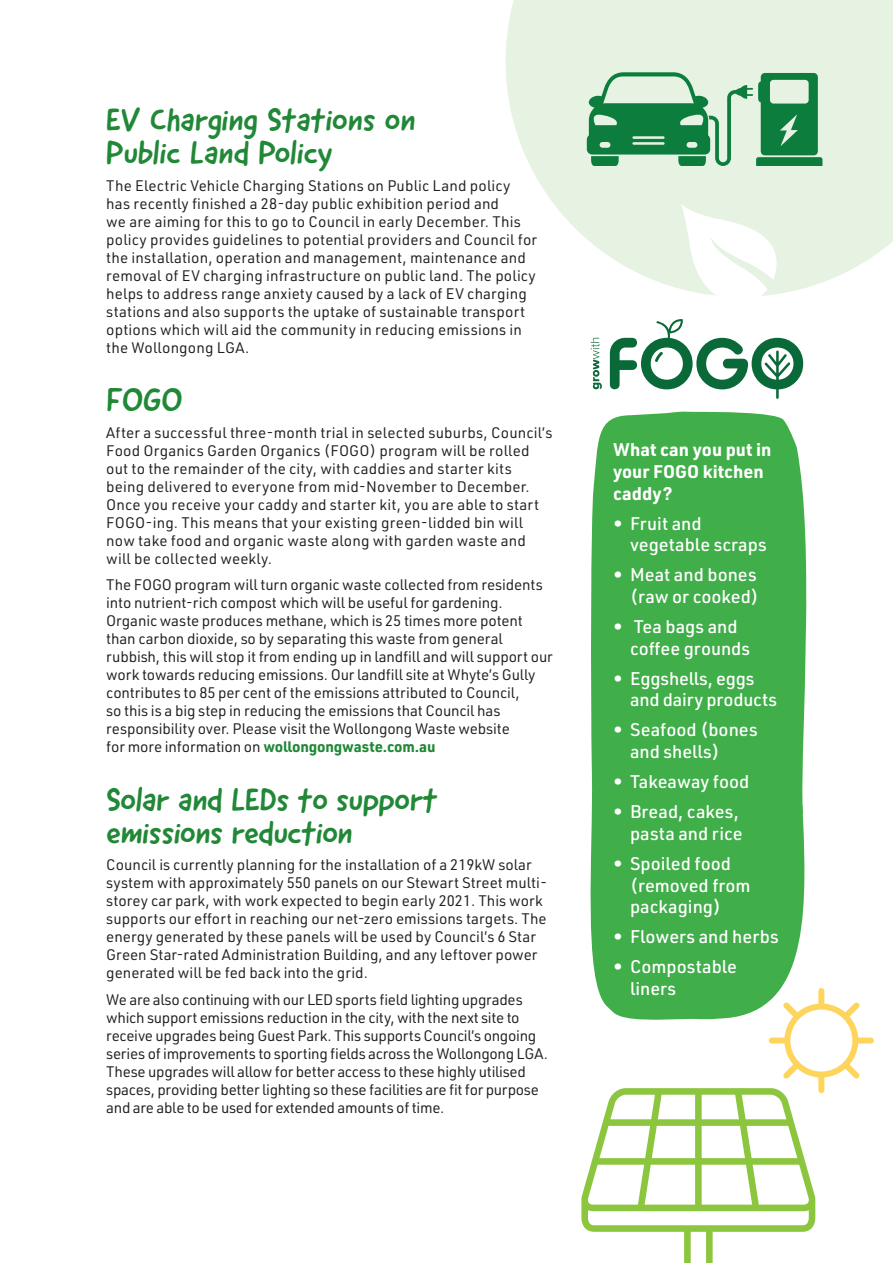
<style>
.page{position:relative;width:893px;height:1263px;background:#fff}
.page>*{position:absolute;margin:0;border:0;box-sizing:border-box;transform-origin:0 0}
.t1{font:33px/33px "Good Dog New";letter-spacing:-.01em;color:#208836}
.t2{font:500 18px/21.6px "URWDIN";color:#fff}
.t3{font:700 18px/21.6px "URWDIN";color:#fff}
.t4{font:15px/18px "URWDIN";color:#231f20}
.t5{font:15px/18px "URWDIN";letter-spacing:-.02em;color:#231f20}
.s1{font-weight:700;color:#208836}
</style>
<div class="page">
<svg style="left:506px;top:0;width:387px;height:294px;fill:#e6f2e2"></svg>
<svg style="left:587px;top:72px;width:235px;height:94px"></svg>
<svg style="left:590px;top:411px;width:217px;height:577px;fill:#40ae49"></svg>
<svg style="left:681px;top:203px;width:98px;height:93px"></svg>
<svg style="left:591px;top:319px;width:212px;height:80px"></svg>
<svg style="left:581px;top:988px;width:293px;height:275px"></svg>
<h1 class="t1" style="left:106px;top:103px;width:311px">EV Charging Stations on<br>Public Land Policy</h1>
<p class="t4" style="left:106px;top:176px;width:432px">The Electric Vehicle Charging Stations on Public Land policy has recently finished a 28-day public exhibition period and<br>we are aiming for this to go to Council in early December. This policy provides guidelines to potential providers and Council for the installation, operation and management, maintenance and removal of EV charging infrastructure on public land. The policy helps to address range anxiety caused by a lack of EV charging stations and also supports the uptake of sustainable transport options which will aid the community in reducing emissions in the Wollongong LGA.</p>
<h1 class="t1" style="left:106px;top:383px;width:78px">FOGO</h1>
<p class="t4" style="left:106px;top:423px;width:448px">After a successful three-month trial in selected suburbs, Council’s Food Organics Garden Organics (FOGO) program will be rolled out to the remainder of the city, with caddies and starter kits being delivered to everyone from mid-November to December.<br>Once you receive your caddy and starter kit, you are able to start FOGO-ing. This means that your existing green-lidded bin will now take food and organic waste along with garden waste and will be collected weekly.</p>
<p class="t4" style="left:106px;top:575px;width:448px">The FOGO program will turn organic waste collected from residents into nutrient-rich compost which will be useful for gardening.<br>Organic waste produces methane, which is 25 times more potent than carbon dioxide, so by separating this waste from general rubbish, this will stop it from ending up in landfill and will support our work towards reducing emissions. Our landfill site at Whyte’s Gully contributes to 85 per cent of the emissions attributed to Council,<br>so this is a big step in reducing the emissions that Council has responsibility over. Please visit the Wollongong Waste website<br>for more information on <span class="s1">wollongongwaste.com.au</span></p>
<h1 class="t1" style="left:106px;top:783px;width:333px">Solar and LEDs to support emissions reduction</h1>
<p class="t4" style="left:106px;top:855px;width:442px">Council is currently planning for the installation of a 219kW solar system with approximately 550 panels on our Stewart Street multi&shy;storey car park, with work expected to begin early 2021. This work supports our effort in reaching our net-zero emissions targets. The energy generated by these panels will be used by Council’s 6 Star Green Star-rated Administration Building, and any leftover power generated will be fed back into the grid.</p>
<p class="t5" style="left:106px;top:990px;width:443px">We are also continuing with our LED sports field lighting upgrades which support emissions reduction in the city, with the next site to receive upgrades being Guest Park. This supports Council’s ongoing series of improvements to sporting fields across the Wollongong LGA.<br>These upgrades will allow for better access to these highly utilised spaces, providing better lighting so these facilities are fit for purpose and are able to be used for extended amounts of time.</p>
<p class="t3" style="left:613px;top:438px;width:160px">What can you put in your FOGO kitchen caddy?</p>
<p class="t2" style="left:630px;top:512px;width:138px;text-indent:-17px">• Fruit and vegetable scraps</p>
<p class="t2" style="left:613px;top:563px;width:147px;text-align:right">• Meat and bones (raw or cooked)</p>
<p class="t2" style="left:630px;top:615px;width:122px;text-indent:-17px">• Tea bags and coffee grounds</p>
<p class="t2" style="left:630px;top:667px;width:149px;text-indent:-17px">• Eggshells, eggs and dairy products</p>
<p class="t2" style="left:630px;top:718px;width:129px;text-indent:-17px">• Seafood (bones and shells)</p>
<p class="t2" style="left:613px;top:770px;width:138px">• Takeaway food</p>
<p class="t2" style="left:613px;top:800px;width:131px;text-align:right">• Bread, cakes, pasta and rice</p>
<p class="t2" style="left:630px;top:852px;width:122px;text-indent:-17px">• Spoiled food (removed from packaging)</p>
<p class="t2" style="left:613px;top:925px;width:167px">• Flowers and herbs</p>
<p class="t2" style="left:630px;top:955px;width:108px;text-indent:-17px">• Compostable liners</p>
</div>
